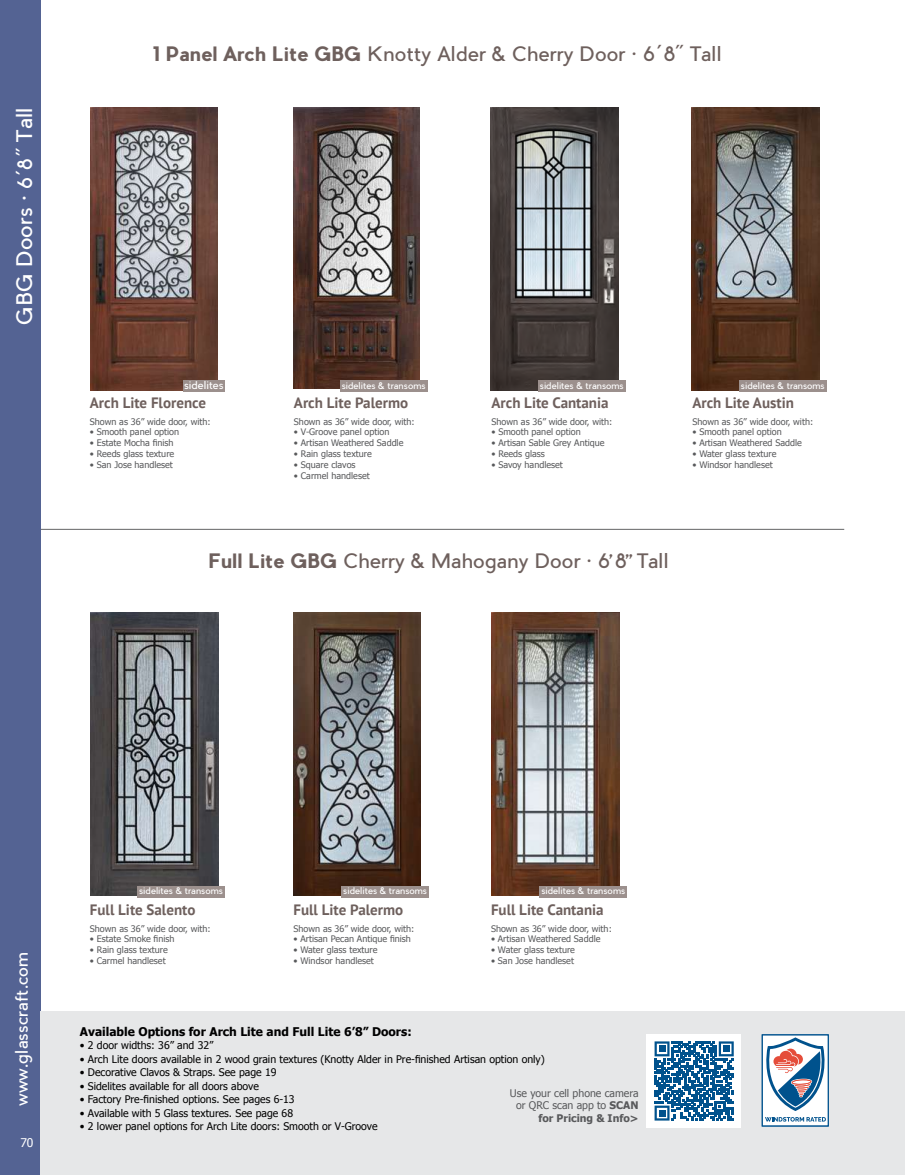
<style>
.page{position:relative;width:905px;height:1175px;background:#fff}
.page>*{position:absolute;margin:0;border:0;box-sizing:border-box;transform-origin:0 0}
.t1{font:21px "Pier Sans";color:#fff}
.t2{font:19.5px "Pier Sans";color:#6e605d}
.t3{font:16.5px "Pier Sans";color:#fff}
.t4{font:700 15px "PT Sans";color:#6e605d}
.t5{font:700 12px "Tahoma";color:#000}
.t6{font:12px "Tahoma";color:#fff}
.t7{font:10.5px "Tahoma";color:#000}
.t8{font:10.5px/12.6px "Tahoma";color:#58595b;text-align:right}
.t9{font:10.5px "Pier Sans";letter-spacing:-.01em;color:#fff}
.t10{font:9px "Tahoma";color:#58595b}
.t11{font:9px "Pier Sans";letter-spacing:-.01em;color:#fff}
.s1{font-size:19.5px}
.s2{font-family:"Tahoma";font-size:19.5px}
.s3{font-weight:700}
.s4{font-family:"Tahoma"}
</style>
<div class="page">
<div style="left:0;top:0;width:40px;height:1174px;background:#546393"></div>
<div style="left:40px;top:1011px;width:864px;height:163px;background:#e6e7e8"></div>
<div style="left:761px;top:1034px;width:67px;height:92px;background:#fff"></div>
<svg style="left:765px;top:1117px;width:60px;height:4px"></svg>
<svg style="left:766px;top:1037px;width:59px;height:74px"></svg>
<div style="left:762px;top:1034px;width:66px;height:92px;border:1px solid #00528d"></div>
<img style="left:90px;top:107px;width:128px;height:283px">
<img style="left:293px;top:107px;width:127px;height:282px">
<img style="left:691px;top:107px;width:128px;height:283px">
<img style="left:491px;top:107px;width:127px;height:283px">
<img style="left:90px;top:612px;width:128px;height:283px">
<img style="left:293px;top:612px;width:128px;height:283px">
<img style="left:491px;top:612px;width:128px;height:283px">
<hr style="left:41px;top:529px;width:803px;height:1px;background:#636466">
<div style="left:182px;top:886px;width:41px;height:12px;background:#9c908d"></div>
<div style="left:183px;top:380px;width:41px;height:12px;background:#9c908d"></div>
<div style="left:647px;top:1034px;width:94px;height:94px;background:#fff"></div>
<svg style="left:654px;top:1041px;width:79px;height:79px"></svg>
<div style="left:658px;top:1045px;width:7px;height:7px;background:#00528d"></div>
<div style="left:723px;top:1045px;width:6px;height:7px;background:#00528d"></div>
<div style="left:658px;top:1109px;width:7px;height:7px;background:#00528d"></div>
<div style="left:137px;top:886px;width:88px;height:11px;background:#9c908d"></div>
<div style="left:341px;top:886px;width:88px;height:11px;background:#9c908d"></div>
<div style="left:539px;top:886px;width:88px;height:11px;background:#9c908d"></div>
<div style="left:340px;top:380px;width:87px;height:12px;background:#9c908d"></div>
<div style="left:538px;top:380px;width:87px;height:12px;background:#9c908d"></div>
<div style="left:739px;top:380px;width:87px;height:12px;background:#9c908d"></div>
<h1 class="t1" style="left:11px;top:324px;width:219px;rotate:-90deg">GBG Doors • <span class="s1">6</span><span class="s2">´</span><span class="s1">8</span><span class="s2">˝</span> Tall</h1>
<h2 class="t2" style="left:153px;top:42px;width:570px"><span class="s3">1 Panel Arch Lite GBG</span> Knotty Alder &amp; Cherry Door • 6<span class="s4">´</span>8<span class="s4">˝</span> Tall</h2>
<p class="t9" style="left:184px;top:379px;width:41px">sidelites</p>
<h3 class="t4" style="left:90px;top:392px;width:118px">Arch Lite Florence</h3>
<p class="t10" style="left:90px;top:415px;width:122px">Shown as 36” wide door, with:</p>
<p class="t10" style="left:90px;top:426px;width:91px">• Smooth panel option</p>
<p class="t10" style="left:90px;top:437px;width:85px">• Estate Mocha finish</p>
<p class="t10" style="left:90px;top:447px;width:86px">• Reeds glass texture</p>
<p class="t10" style="left:90px;top:458px;width:84px">• San Jose handleset</p>
<p class="t11" style="left:342px;top:379px;width:85px">sidelites &amp; transoms</p>
<p class="t11" style="left:540px;top:379px;width:85px">sidelites &amp; transoms</p>
<p class="t11" style="left:741px;top:379px;width:85px">sidelites &amp; transoms</p>
<h3 class="t4" style="left:294px;top:392px;width:116px">Arch Lite Palermo</h3>
<p class="t10" style="left:294px;top:415px;width:122px">Shown as 36” wide door, with:</p>
<p class="t10" style="left:294px;top:426px;width:97px">• V-Groove panel option</p>
<p class="t10" style="left:294px;top:437px;width:111px">• Artisan Weathered Saddle</p>
<p class="t10" style="left:294px;top:447px;width:79px">• Rain glass texture</p>
<p class="t10" style="left:294px;top:458px;width:63px">• Square clavos</p>
<p class="t10" style="left:294px;top:469px;width:77px">• Carmel handleset</p>
<h3 class="t4" style="left:491px;top:392px;width:119px">Arch Lite Cantania</h3>
<p class="t10" style="left:491px;top:415px;width:122px">Shown as 36” wide door, with:</p>
<p class="t10" style="left:491px;top:426px;width:91px">• Smooth panel option</p>
<p class="t10" style="left:491px;top:437px;width:114px">• Artisan Sable Grey Antique</p>
<p class="t10" style="left:491px;top:447px;width:55px">• Reeds glass</p>
<p class="t10" style="left:491px;top:458px;width:73px">• Savoy handleset</p>
<h3 class="t4" style="left:692px;top:392px;width:103px">Arch Lite Austin</h3>
<p class="t10" style="left:692px;top:415px;width:122px">Shown as 36” wide door, with:</p>
<p class="t10" style="left:692px;top:426px;width:91px">• Smooth panel option</p>
<p class="t10" style="left:692px;top:437px;width:111px">• Artisan Weathered Saddle</p>
<p class="t10" style="left:692px;top:447px;width:85px">• Water glass texture</p>
<p class="t10" style="left:692px;top:458px;width:82px">• Windsor handleset</p>
<h2 class="t2" style="left:209px;top:548px;width:462px"><span class="s3">Full Lite GBG</span> Cherry &amp; Mahogany Door • 6’ 8” Tall</h2>
<h3 class="t3" style="left:11px;top:1106px;width:156px;rotate:-90deg">www.glasscraft.com</h3>
<h3 class="t6" style="left:20px;top:1134px;width:15px">70</h3>
<p class="t9" style="left:183px;top:884px;width:41px">sidelites</p>
<p class="t11" style="left:139px;top:885px;width:85px">sidelites &amp; transoms</p>
<p class="t11" style="left:343px;top:885px;width:85px">sidelites &amp; transoms</p>
<p class="t11" style="left:541px;top:885px;width:85px">sidelites &amp; transoms</p>
<h3 class="t4" style="left:90px;top:899px;width:107px">Full Lite Salento</h3>
<p class="t10" style="left:90px;top:922px;width:122px">Shown as 36” wide door, with:</p>
<p class="t10" style="left:90px;top:933px;width:86px">• Estate Smoke finish</p>
<p class="t10" style="left:90px;top:943px;width:79px">• Rain glass texture</p>
<p class="t10" style="left:90px;top:954px;width:77px">• Carmel handleset</p>
<h3 class="t4" style="left:293px;top:899px;width:111px">Full Lite Palermo</h3>
<p class="t10" style="left:293px;top:922px;width:122px">Shown as 36” wide door, with:</p>
<p class="t10" style="left:293px;top:933px;width:119px">• Artisan Pecan Antique finish</p>
<p class="t10" style="left:293px;top:943px;width:85px">• Water glass texture</p>
<p class="t10" style="left:293px;top:954px;width:82px">• Windsor handleset</p>
<h3 class="t4" style="left:491px;top:899px;width:114px">Full Lite Cantania</h3>
<p class="t10" style="left:491px;top:922px;width:122px">Shown as 36” wide door, with:</p>
<p class="t10" style="left:491px;top:933px;width:111px">• Artisan Weathered Saddle</p>
<p class="t10" style="left:491px;top:943px;width:85px">• Water glass texture</p>
<p class="t10" style="left:491px;top:954px;width:84px">• San Jose handleset</p>
<h3 class="t5" style="left:80px;top:1022px;width:333px">Available Options for Arch Lite and Full Lite 6’8” Doors:</h3>
<p class="t7" style="left:80px;top:1038px;width:135px">• 2 door widths: 36” and 32”</p>
<p class="t7" style="left:80px;top:1051px;width:466px">• Arch Lite doors available in 2 wood grain textures (Knotty Alder in Pre-finished Artisan option only)</p>
<p class="t7" style="left:80px;top:1065px;width:198px">• Decorative Clavos &amp; Straps. See page 19</p>
<p class="t7" style="left:80px;top:1078px;width:180px">• Sidelites available for all doors above</p>
<p class="t7" style="left:80px;top:1092px;width:216px">• Factory Pre-finished options. See pages 6-13</p>
<p class="t7" style="left:80px;top:1105px;width:215px">• Available with 5 Glass textures. See page 68</p>
<p class="t7" style="left:80px;top:1119px;width:299px">• 2 lower panel options for Arch Lite doors: Smooth or V-Groove</p>
<p class="t8" style="left:510px;top:1086px;width:130px">Use your cell phone camera or QRC scan app to <span class="s3">SCAN for Pricing &amp; Info&gt;</span></p>
</div>
